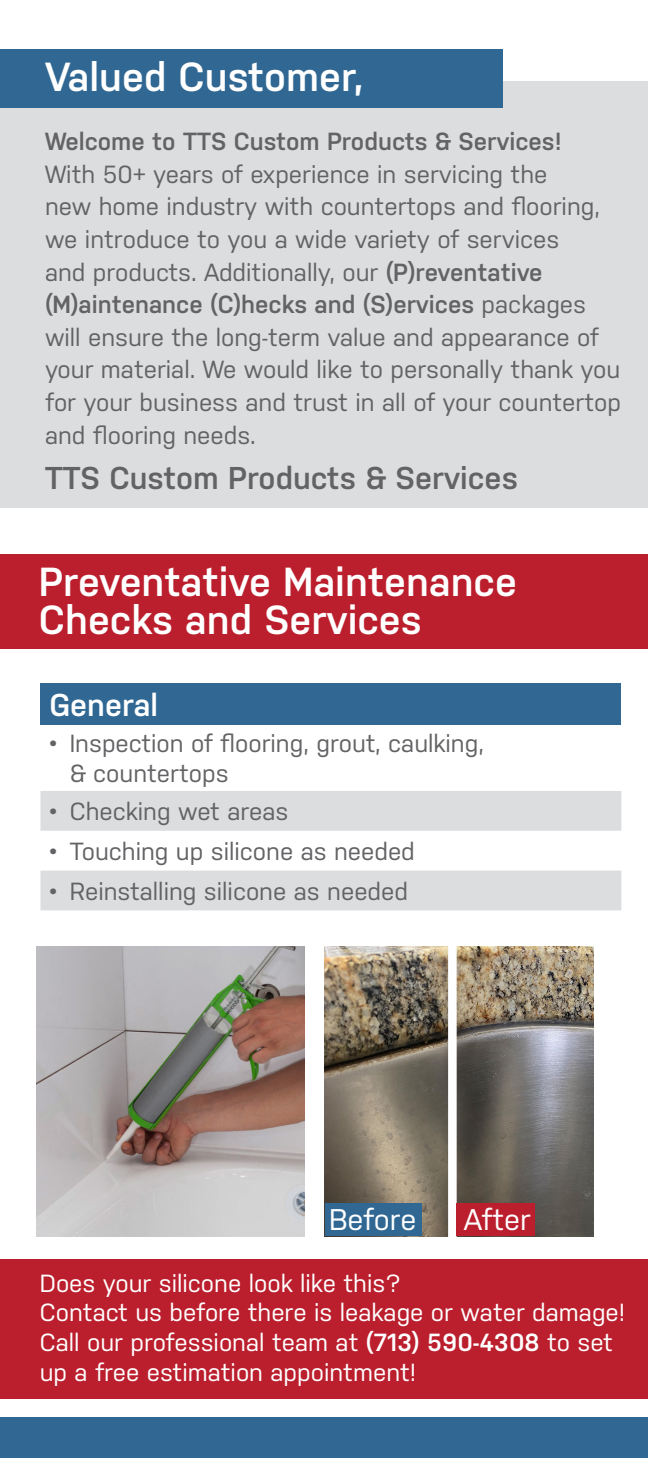
<style>
.page{position:relative;width:648px;height:1458px;background:#fff}
.page>*{position:absolute;margin:0;border:0;box-sizing:border-box;transform-origin:0 0}
.t1{font:600 40.5px/38.2px "Nudista";color:#fff}
.t2{font:600 31.5px "Nudista";color:#636366}
.t3{font:600 31.5px "Nudista";color:#fff}
.t4{font:29.93px "Nudista";color:#fff}
.t5{font:24.75px/32.6px "Nudista";color:#636366}
.t6{font:24.75px/29.7px "Nudista";color:#fff}
.t7{font:600 24.75px "Nudista";color:#636366}
.s1{font-weight:600}
</style>
<div class="page">
<div style="left:0;top:81px;width:648px;height:427px;background:#dcdddf"></div>
<div style="left:0;top:49px;width:502px;height:58px;background:#306893"></div>
<div style="left:0;top:554px;width:648px;height:94px;background:#bb1f2d"></div>
<div style="left:41px;top:684px;width:580px;height:41px;background:#306893"></div>
<svg style="left:41px;top:791px;width:580px;height:119px;fill:#dcdddf"></svg>
<div style="left:0;top:1259px;width:648px;height:140px;background:#bb1f2d"></div>
<img style="left:36px;top:946px;width:269px;height:290px">
<img style="left:325px;top:946px;width:268px;height:290px">
<div style="left:325px;top:1203px;width:97px;height:33px;background:#306893"></div>
<div style="left:457px;top:1203px;width:78px;height:33px;background:#bb1f2d"></div>
<div style="left:0;top:1418px;width:648px;height:40px;background:#306893"></div>
<p class="t1" style="left:45px;top:57px;width:320px">Valued Customer,</p>
<p class="t7" style="left:45px;top:127px;width:518px">Welcome to TTS Custom Products &amp; Services!</p>
<p class="t5" style="left:45px;top:158px;width:577px">With 50+ years of experience in servicing the<br>new home industry with countertops and flooring, we introduce to you a wide variety of services<br>and products. Additionally, our <span class="s1">(P)reventative (M)aintenance (C)hecks and (S)ervices</span> packages will ensure the long-term value and appearance of your material. We would like to personally thank you for your business and trust in all of your countertop and flooring needs.</p>
<p class="t2" style="left:45px;top:460px;width:475px">TTS Custom Products &amp; Services</p>
<p class="t1" style="left:39px;top:562px;width:479px">Preventative Maintenance<br>Checks and Services</p>
<p class="t3" style="left:50px;top:687px;width:110px">General</p>
<p class="t5" style="left:70px;top:729px;width:416px;line-height:29.7px;text-indent:-20px">• Inspection of flooring, grout, caulking, &amp; countertops</p>
<p class="t5" style="left:50px;top:795px;width:240px">• Checking wet areas</p>
<p class="t5" style="left:50px;top:835px;width:367px">• Touching up silicone as needed</p>
<p class="t5" style="left:50px;top:874px;width:360px">• Reinstalling silicone as needed</p>
<p class="t4" style="left:329px;top:1202px;width:89px">Before</p>
<p class="t4" style="left:464px;top:1202px;width:69px">After</p>
<p class="t6" style="left:40px;top:1268px;width:363px">Does your silicone look like this?</p>
<p class="t6" style="left:40px;top:1298px;width:587px">Contact us before there is leakage or water damage!<br>Call our professional team at <span class="s1">(713) 590-4308</span> to set up a free estimation appointment!</p>
</div>
